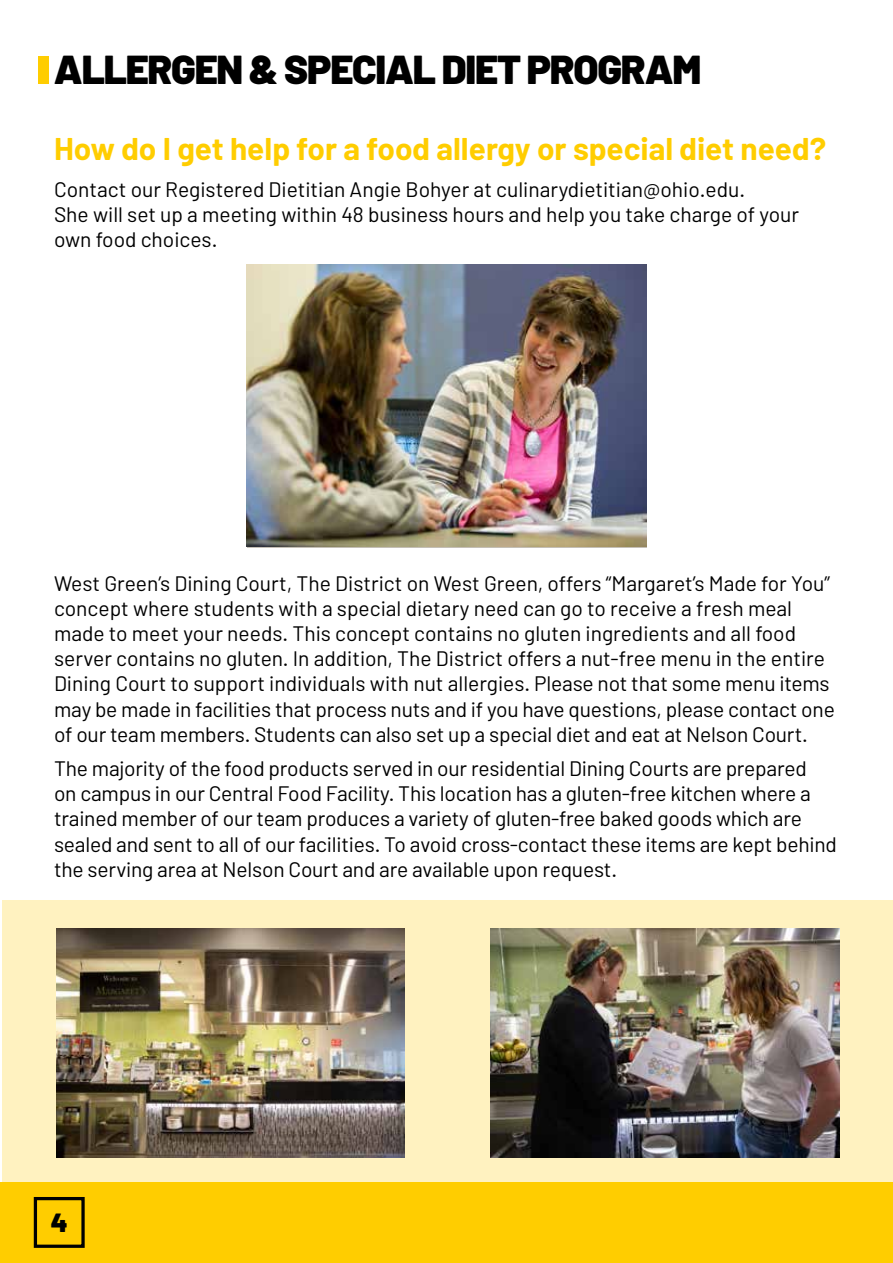
<style>
.page{position:relative;width:893px;height:1263px;background:#fff}
.page>*{position:absolute;margin:0;border:0;box-sizing:border-box;transform-origin:0 0}
.t1{font:900 40.5px "Barlow";letter-spacing:-.03em;color:#000}
.t2{font:700 31.5px "Barlow";color:#ffcd00}
.t3{font:900 26.4px "Barlow";color:#000101}
.t4{font:21px/25.2px "Barlow";letter-spacing:-.01em;color:#000}
</style>
<div class="page">
<div style="left:0;top:1182px;width:893px;height:81px;background:#ffcd00"></div>
<div style="left:34px;top:1197px;width:51px;height:51px;border:3px solid #000101"></div>
<div style="left:2px;top:900px;width:891px;height:282px;background:#fff2c0"></div>
<div style="left:38px;top:56px;width:10px;height:28px;background:#ffcd00"></div>
<img style="left:247px;top:264px;width:399px;height:282px">
<img style="left:56px;top:928px;width:349px;height:229px">
<img style="left:490px;top:928px;width:349px;height:229px">
<h1 class="t1" style="left:54px;top:44px;width:649px">ALLERGEN &amp; SPECIAL DIET PROGRAM</h1>
<h2 class="t2" style="left:54px;top:130px;width:774px">How do I get help for a food allergy or special diet need?</h2>
<p class="t4" style="left:54px;top:176px;width:747px">Contact our Registered Dietitian Angie Bohyer at culinarydietitian@ohio.edu.<br>She will set up a meeting within 48 business hours and help you take charge of your own food choices.</p>
<p class="t4" style="left:54px;top:570px;width:782px">West Green’s Dining Court, The District on West Green, offers “Margaret’s Made for You” concept where students with a special dietary need can go to receive a fresh meal made to meet your needs. This concept contains no gluten ingredients and all food server contains no gluten. In addition, The District offers a nut-free menu in the entire Dining Court to support individuals with nut allergies. Please not that some menu items may be made in facilities that process nuts and if you have questions, please contact one of our team members. Students can also set up a special diet and eat at Nelson Court.</p>
<p class="t4" style="left:54px;top:755px;width:784px">The majority of the food products served in our residential Dining Courts are prepared<br>on campus in our Central Food Facility. This location has a gluten-free kitchen where a trained member of our team produces a variety of gluten-free baked goods which are sealed and sent to all of our facilities. To avoid cross-contact these items are kept behind the serving area at Nelson Court and are available upon request.</p>
<p class="t3" style="left:51px;top:1206px;width:18px">4</p>
</div>
